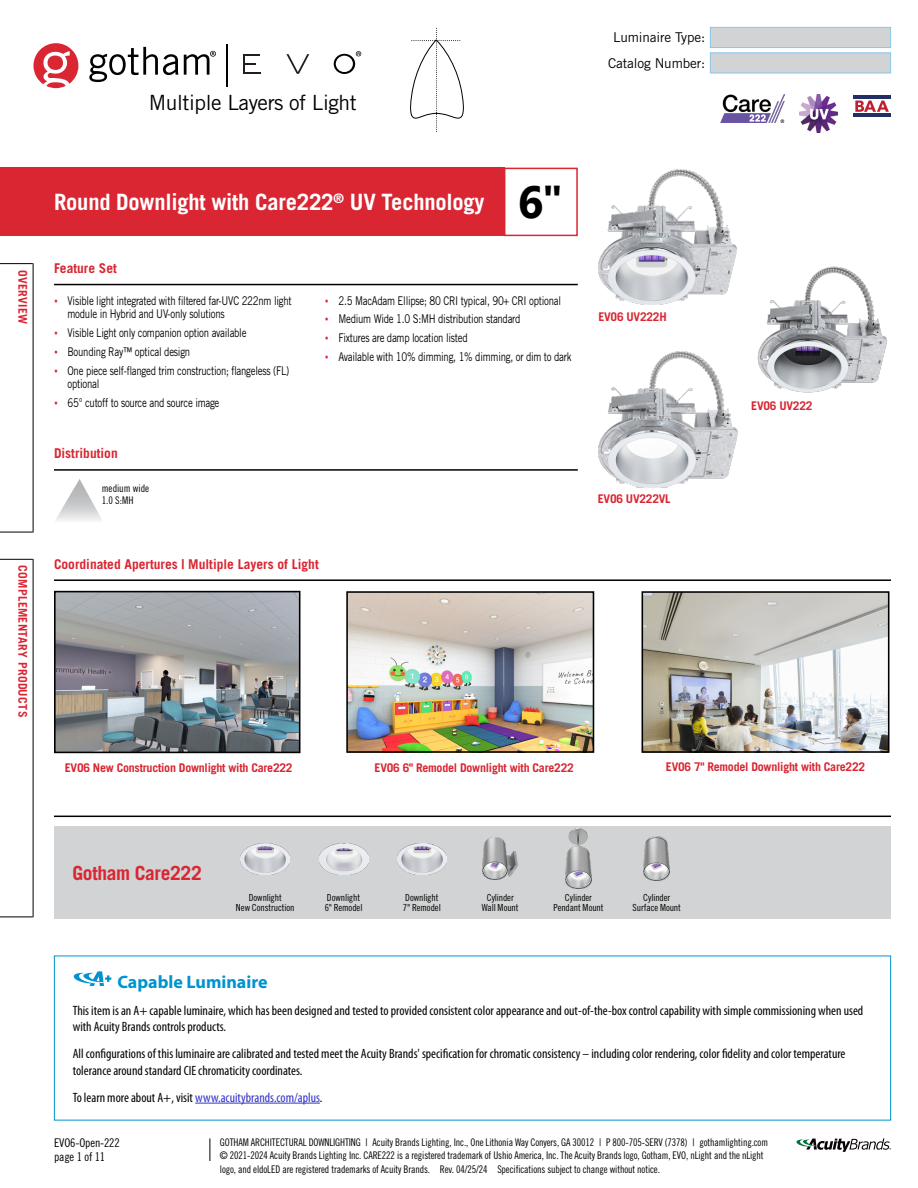
<style>
.page{position:relative;width:918px;height:1188px;background:#fff}
.page>*{position:absolute;margin:0;border:0;box-sizing:border-box;transform-origin:0 0}
.t1{font:700 22.5px "Trade Gothic LT Std";letter-spacing:-.01em;color:#fff}
.t2{font:21px "Trade Gothic LT Std";letter-spacing:-.02em;color:#000}
.t3{font:700 19.5px "Trade Gothic LT Std";letter-spacing:-.02em;color:#d92632}
.t4{font:700 18px "Myriad Pro";color:#0093d0}
.t5{font:condensed 13.5px/16.2px "Myriad Pro";color:#000}
.t6{font:700 13.5px "Trade Gothic LT Std";color:#d92632}
.t7{font:condensed 13.5px "Myriad Pro";color:#3232c8}
.t8{font:13.5px/25.5px "Trade Gothic LT Std";letter-spacing:-.01em;color:#000;text-align:center}
.t9{font:12px/13.5px "Trade Gothic LT Std";letter-spacing:-.025em;color:#000;scale:.8 1}
.t10{font:700 12px "Trade Gothic LT Std";letter-spacing:-.02em;color:#d92632}
.t11{font:700 12px "Trade Gothic LT Std";letter-spacing:.025em;color:#d92632}
.t12{font:12px/14px "Trade Gothic LT Std Cn 18";letter-spacing:-.01em;color:#000}
.t13{font:10.5px/13.5px "Trade Gothic LT Std Cn 18";letter-spacing:-.01em;color:#000;scale:.95 1}
.t14{font:10.5px/12px "Trade Gothic LT Std Cn 18";letter-spacing:-.01em;color:#000}
.t15{font:9.75px/10.1px "Trade Gothic LT Std Cn 18";letter-spacing:-.01em;color:#000;text-align:center}
.s1{font-family:"Ebrima";font-size:45px;color:#000}
.s2{font-family:"Ebrima";color:#d92632}
.s3{color:#000}
</style>
<div class="page">
<svg style="left:210px;top:1138px;width:1px;height:23px"></svg>
<div style="left:710px;top:27px;width:181px;height:21px;background:#d1d3d4;border:1px solid #87c8e9"></div>
<div style="left:710px;top:52px;width:181px;height:21px;background:#d1d3d4;border:1px solid #87c8e9"></div>
<svg style="left:245px;top:72px;width:16px;height:2px"></svg>
<svg style="left:286px;top:54px;width:23px;height:20px"></svg>
<svg style="left:245px;top:54px;width:15px;height:2px"></svg>
<svg style="left:245px;top:63px;width:11px;height:2px"></svg>
<hr style="left:243px;top:54px;width:2px;height:20px;background:#241d1d">
<svg style="left:89px;top:47px;width:89px;height:35px"></svg>
<svg style="left:33px;top:43px;width:45px;height:45px"></svg>
<svg style="left:184px;top:51px;width:32px;height:24px"></svg>
<hr style="left:227px;top:44px;width:1px;height:42px;background:#000">
<svg style="left:334px;top:51px;width:27px;height:23px"></svg>
<div style="left:0;top:168px;width:505px;height:68px;background:#d92632"></div>
<div style="left:504px;top:168px;width:74px;height:68px;border:2px solid #d92632"></div>
<svg style="left:410px;top:27px;width:54px;height:105px"></svg>
<svg style="left:796px;top:1138px;width:95px;height:14px"></svg>
<img style="left:349px;top:594px;width:242px;height:156px">
<div style="left:346px;top:591px;width:248px;height:162px;border:2px solid #000"></div>
<hr style="left:33px;top:263px;width:1px;height:269px;background:#000">
<hr style="left:0;top:263px;width:33px;height:1px;background:#000">
<hr style="left:0;top:532px;width:33px;height:1px;background:#000">
<hr style="left:33px;top:559px;width:1px;height:358px;background:#000">
<hr style="left:0;top:559px;width:33px;height:1px;background:#000">
<hr style="left:0;top:917px;width:33px;height:1px;background:#000">
<hr style="left:54px;top:284px;width:524px;height:1px;background:#000">
<hr style="left:54px;top:469px;width:524px;height:2px;background:#000">
<svg style="left:56px;top:479px;width:46px;height:42px"></svg>
<img style="left:598px;top:169px;width:139px;height:136px">
<img style="left:757px;top:266px;width:130px;height:127px">
<hr style="left:54px;top:579px;width:837px;height:2px;background:#000">
<img style="left:645px;top:594px;width:241px;height:156px">
<div style="left:642px;top:591px;width:247px;height:162px;border:2px solid #000"></div>
<img style="left:57px;top:594px;width:240px;height:156px">
<div style="left:54px;top:591px;width:246px;height:162px;border:2px solid #000"></div>
<img style="left:598px;top:352px;width:140px;height:135px">
<img style="left:800px;top:94px;width:38px;height:39px">
<hr style="left:54px;top:816px;width:837px;height:1px;background:#000">
<div style="left:54px;top:827px;width:837px;height:92px;background:#d1d3d4"></div>
<img style="left:241px;top:843px;width:49px;height:31px">
<img style="left:319px;top:843px;width:49px;height:31px">
<img style="left:397px;top:843px;width:49px;height:31px">
<img style="left:482px;top:838px;width:36px;height:42px">
<img style="left:566px;top:829px;width:25px;height:60px">
<img style="left:644px;top:837px;width:26px;height:43px">
<img style="left:720px;top:94px;width:64px;height:29px">
<hr style="left:195px;top:1103px;width:125px;height:1px;background:#3232c8">
<svg style="left:74px;top:971px;width:37px;height:15px"></svg>
<svg style="left:853px;top:98px;width:38px;height:16px"></svg>
<svg style="left:855px;top:101px;width:34px;height:11px"></svg>
<hr style="left:853px;top:114px;width:38px;height:3px;background:#212f64">
<hr style="left:853px;top:95px;width:38px;height:3px;background:#212f64">
<h2 class="t2" style="left:149px;top:90px;width:209px">Multiple Layers of Light</h2>
<p class="t8" style="left:608px;top:25px;width:99px">Luminaire Type:<br>Catalog Number:</p>
<p class="t11" style="left:30px;top:270px;width:56px;rotate:90deg">OVERVIEW</p>
<p class="t11" style="left:30px;top:565px;width:154px;rotate:90deg">COMPLEMENTARY PRODUCTS</p>
<h1 class="t1" style="left:54px;top:188px;width:511px">Round Downlight with Care222<sup>®</sup> UV Technology <span class="s1">6"</span></h1>
<p class="t6" style="left:54px;top:260px;width:65px">Feature Set</p>
<p class="t9" style="left:67px;top:293px;width:282px;text-indent:-13px"><span class="s2">•</span> Visible light integrated with filtered far-UVC 222nm light module in Hybrid and UV-only solutions</p>
<p class="t9" style="left:54px;top:326px;width:242px"><span class="s2">•</span> Visible Light only companion option available</p>
<p class="t9" style="left:54px;top:345px;width:172px"><span class="s2">•</span> Bounding Ray™ optical design</p>
<p class="t9" style="left:67px;top:364px;width:279px;text-indent:-13px"><span class="s2">•</span> One piece self-flanged trim construction; flangeless (FL) optional</p>
<p class="t9" style="left:54px;top:396px;width:208px"><span class="s2">•</span> 65° cutoff to source and source image</p>
<p class="t6" style="left:54px;top:445px;width:65px">Distribution</p>
<p class="t14" style="left:102px;top:482px;width:49px">medium wide<br>1.0 S:MH</p>
<p class="t9" style="left:325px;top:293px;width:297px"><span class="s2">•</span> 2.5 MacAdam Ellipse; 80 CRI typical, 90+ CRI optional</p>
<p class="t9" style="left:325px;top:312px;width:246px"><span class="s2">•</span> Medium Wide 1.0 S:MH distribution standard</p>
<p class="t9" style="left:325px;top:331px;width:180px"><span class="s2">•</span> Fixtures are damp location listed</p>
<p class="t9" style="left:325px;top:350px;width:310px"><span class="s2">•</span> Available with 10% dimming, 1% dimming, or dim to dark</p>
<p class="t6" style="left:54px;top:556px;width:266px">Coordinated Apertures | Multiple Layers of Light</p>
<p class="t10" style="left:598px;top:309px;width:70px">EVO6 UV222H</p>
<p class="t10" style="left:598px;top:492px;width:74px">EVO6 UV222VL</p>
<p class="t10" style="left:751px;top:399px;width:63px">EVO6 UV222</p>
<p class="t10" style="left:65px;top:761px;width:229px">EVO6 New Construction Downlight with Care222</p>
<p class="t10" style="left:666px;top:759px;width:201px">EVO6 7" Remodel Downlight with Care222</p>
<p class="t10" style="left:375px;top:761px;width:201px">EVO6 6" Remodel Downlight with Care222</p>
<h3 class="t3" style="left:73px;top:861px;width:131px">Gotham Care222</h3>
<p class="t15" style="left:236px;top:893px;width:60px">Downlight<br>New Construction</p>
<p class="t15" style="left:325px;top:893px;width:39px;text-align:left">Downlight<br>6" Remodel</p>
<p class="t15" style="left:403px;top:893px;width:39px;text-align:left">Downlight<br>7" Remodel</p>
<p class="t15" style="left:482px;top:893px;width:38px">Cylinder<br>Wall Mount</p>
<p class="t15" style="left:553px;top:893px;width:52px">Cylinder<br>Pendant Mount</p>
<p class="t15" style="left:633px;top:893px;width:50px">Cylinder<br>Surface Mount</p>
<h3 class="t4" style="left:117px;top:972px;width:152px">Capable Luminaire</h3>
<p class="t5" style="left:73px;top:1003px;width:792px">This item is an A+ capable luminaire, which has been designed and tested to provided consistent color appearance and out-of-the-box control capability with simple commissioning when used with Acuity Brands controls products.</p>
<p class="t5" style="left:73px;top:1046px;width:774px">All configurations of this luminaire are calibrated and tested meet the Acuity Brands' specification for chromatic consistency – including color rendering, color fidelity and color temperature tolerance around standard CIE chromaticity coordinates.</p>
<p class="t7" style="left:73px;top:1090px;width:251px"><span class="s3">To learn more about A+, visit</span> www.acuitybrands.com/aplus<span class="s3">.</span></p>
<p class="t12" style="left:54px;top:1136px;width:67px">EVO6-Open-222 page 1 of 11</p>
<p class="t13" style="left:220px;top:1135px;width:578px">GOTHAM ARCHITECTURAL DOWNLIGHTING | Acuity Brands Lighting, Inc., One Lithonia Way Conyers, GA 30012 | P 800-705-SERV (7378) | gothamlighting.com © 2021-2024 Acuity Brands Lighting Inc. CARE222 is a registered trademark of Ushio America, Inc. The Acuity Brands logo, Gotham, EVO, nLight and the nLight logo, and eldoLED are registered trademarks of Acuity Brands. Rev. 04/25/24 Specifications subject to change without notice.</p>
</div>
